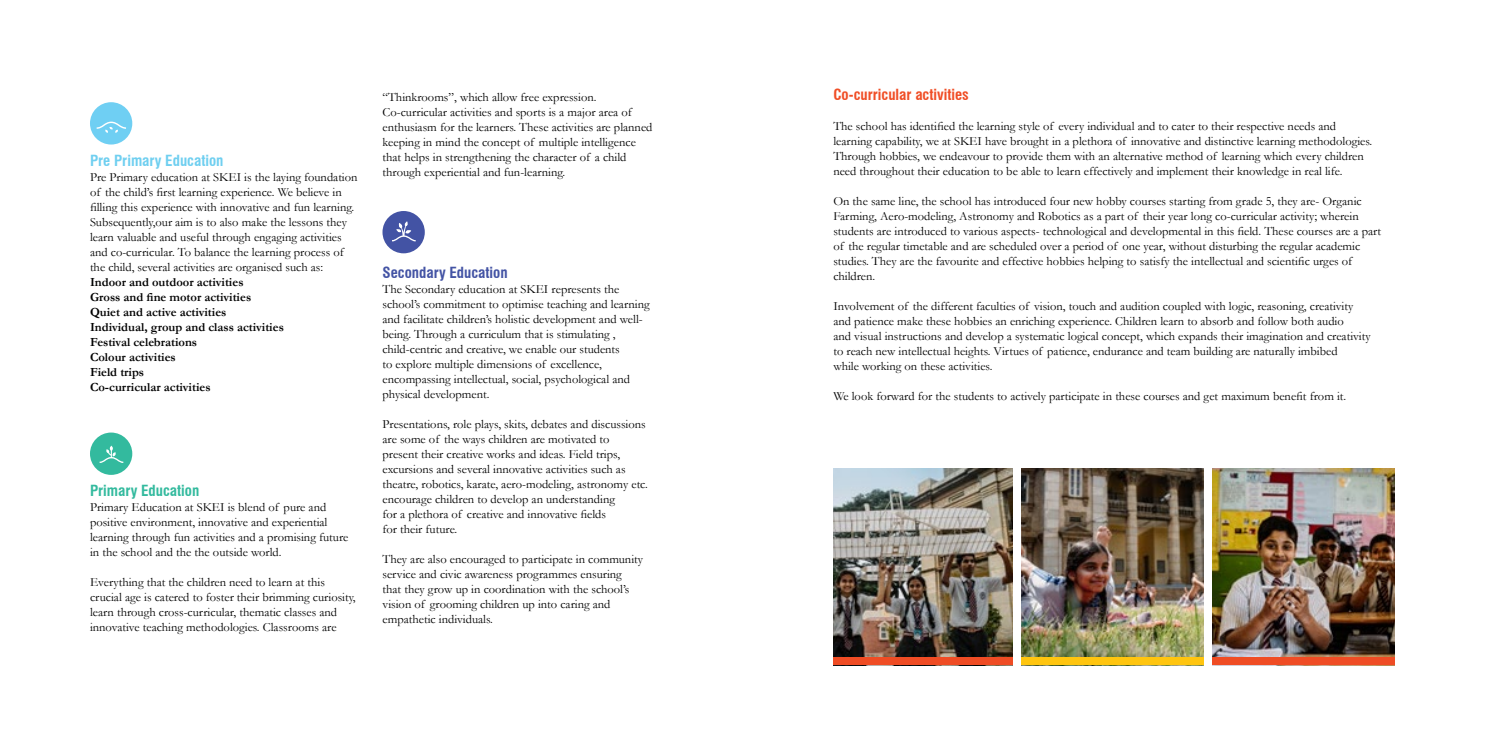
<style>
.page{position:relative;width:1485px;height:743px;background:#fff}
.page>*{position:absolute;margin:0;border:0;box-sizing:border-box;transform-origin:0 0}
.t1{font:700 condensed 15px "Swiss 721 BT";color:#f04e26}
.t2{font:700 condensed 15px "Swiss 721 BT";color:#6fcff0}
.t3{font:700 condensed 15px "Swiss 721 BT";color:#4353a4}
.t4{font:700 condensed 15px "Swiss 721 BT";color:#33ba9e}
.t5{font:12.5px/15px "Garamond";color:#000}
.t6{font:700 12.5px/15px "Garamond";color:#000101}
</style>
<div class="page">
<img style="left:833px;top:468px;width:180px;height:189px">
<img style="left:1021px;top:468px;width:183px;height:189px">
<img style="left:1212px;top:468px;width:183px;height:189px">
<div style="left:90px;top:102px;width:42px;height:42px;background:#6fcff3;border-radius:50%"></div>
<svg style="left:97px;top:122px;width:29px;height:11px"></svg>
<div style="left:90px;top:432px;width:42px;height:43px;background:#33ba9e;border-radius:50%"></div>
<svg style="left:100px;top:445px;width:23px;height:18px"></svg>
<div style="left:382px;top:211px;width:43px;height:42px;background:#4353a4;border-radius:50%"></div>
<svg style="left:392px;top:221px;width:24px;height:20px"></svg>
<div style="left:833px;top:657px;width:187px;height:8px;background:#ef4c24"></div>
<div style="left:1021px;top:657px;width:187px;height:8px;background:#ffc50f"></div>
<div style="left:1208px;top:657px;width:187px;height:8px;background:#ef4c24"></div>
<div style="left:1013px;top:464px;width:8px;height:205px;background:#fff"></div>
<div style="left:1204px;top:464px;width:7px;height:205px;background:#fff"></div>
<p class="t2" style="left:90px;top:152px;width:135px">Pre Primary Education</p>
<p class="t5" style="left:90px;top:169px;width:269px">Pre Primary education at SKEI is the laying foundation of the child’s first learning experience. We believe in filling this experience with innovative and fun learning.<br>Subsequently,our aim is to also make the lessons they learn valuable and useful through engaging activities and co-curricular. To balance the learning process of the child, several activities are organised such as:</p>
<p class="t6" style="left:90px;top:274px;width:195px">Indoor and outdoor activities<br>Gross and fine motor activities<br>Quiet and active activities<br>Individual, group and class activities<br>Festival celebrations<br>Colour activities<br>Field trips<br>Co-curricular activities</p>
<p class="t4" style="left:90px;top:482px;width:111px">Primary Education</p>
<p class="t5" style="left:90px;top:499px;width:260px">Primary Education at SKEI is blend of pure and positive environment, innovative and experiential learning through fun activities and a promising future in the school and the the outside world.</p>
<p class="t5" style="left:90px;top:574px;width:267px">Everything that the children need to learn at this crucial age is catered to foster their brimming curiosity, learn through cross-curricular, thematic classes and innovative teaching methodologies. Classrooms are</p>
<p class="t5" style="left:382px;top:89px;width:271px">“Thinkrooms”, which allow free expression.<br>Co-curricular activities and sports is a major area of enthusiasm for the learners. These activities are planned keeping in mind the concept of multiple intelligence that helps in strengthening the character of a child through experiential and fun-learning.</p>
<p class="t3" style="left:382px;top:263px;width:127px">Secondary Education</p>
<p class="t5" style="left:382px;top:281px;width:269px">The Secondary education at SKEI represents the school’s commitment to optimise teaching and learning and facilitate children’s holistic development and well&shy;being. Through a curriculum that is stimulating , child-centric and creative, we enable our students<br>to explore multiple dimensions of excellence, encompassing intellectual, social, psychological and physical development.</p>
<p class="t5" style="left:382px;top:416px;width:267px">Presentations, role plays, skits, debates and discussions are some of the ways children are motivated to present their creative works and ideas. Field trips, excursions and several innovative activities such as theatre, robotics, karate, aero-modeling, astronomy etc. encourage children to develop an understanding<br>for a plethora of creative and innovative fields<br>for their future.</p>
<p class="t5" style="left:382px;top:551px;width:262px">They are also encouraged to participate in community service and civic awareness programmes ensuring that they grow up in coordination with the school’s vision of grooming children up into caring and empathetic individuals.</p>
<p class="t1" style="left:833px;top:86px;width:137px">Co-curricular activities</p>
<p class="t5" style="left:833px;top:119px;width:540px">The school has identified the learning style of every individual and to cater to their respective needs and learning capability, we at SKEI have brought in a plethora of innovative and distinctive learning methodologies.<br>Through hobbies, we endeavour to provide them with an alternative method of learning which every children need throughout their education to be able to learn effectively and implement their knowledge in real life.</p>
<p class="t5" style="left:833px;top:194px;width:549px">On the same line, the school has introduced four new hobby courses starting from grade 5, they are- Organic Farming, Aero-modeling, Astronomy and Robotics as a part of their year long co-curricular activity; wherein students are introduced to various aspects- technological and developmental in this field. These courses are a part of the regular timetable and are scheduled over a period of one year, without disturbing the regular academic studies. They are the favourite and effective hobbies helping to satisfy the intellectual and scientific urges of children.</p>
<p class="t5" style="left:833px;top:299px;width:539px">Involvement of the different faculties of vision, touch and audition coupled with logic, reasoning, creativity and patience make these hobbies an enriching experience. Children learn to absorb and follow both audio<br>and visual instructions and develop a systematic logical concept, which expands their imagination and creativity to reach new intellectual heights. Virtues of patience, endurance and team building are naturally imbibed<br>while working on these activities.</p>
<p class="t5" style="left:833px;top:389px;width:514px">We look forward for the students to actively participate in these courses and get maximum benefit from it.</p>
</div>
